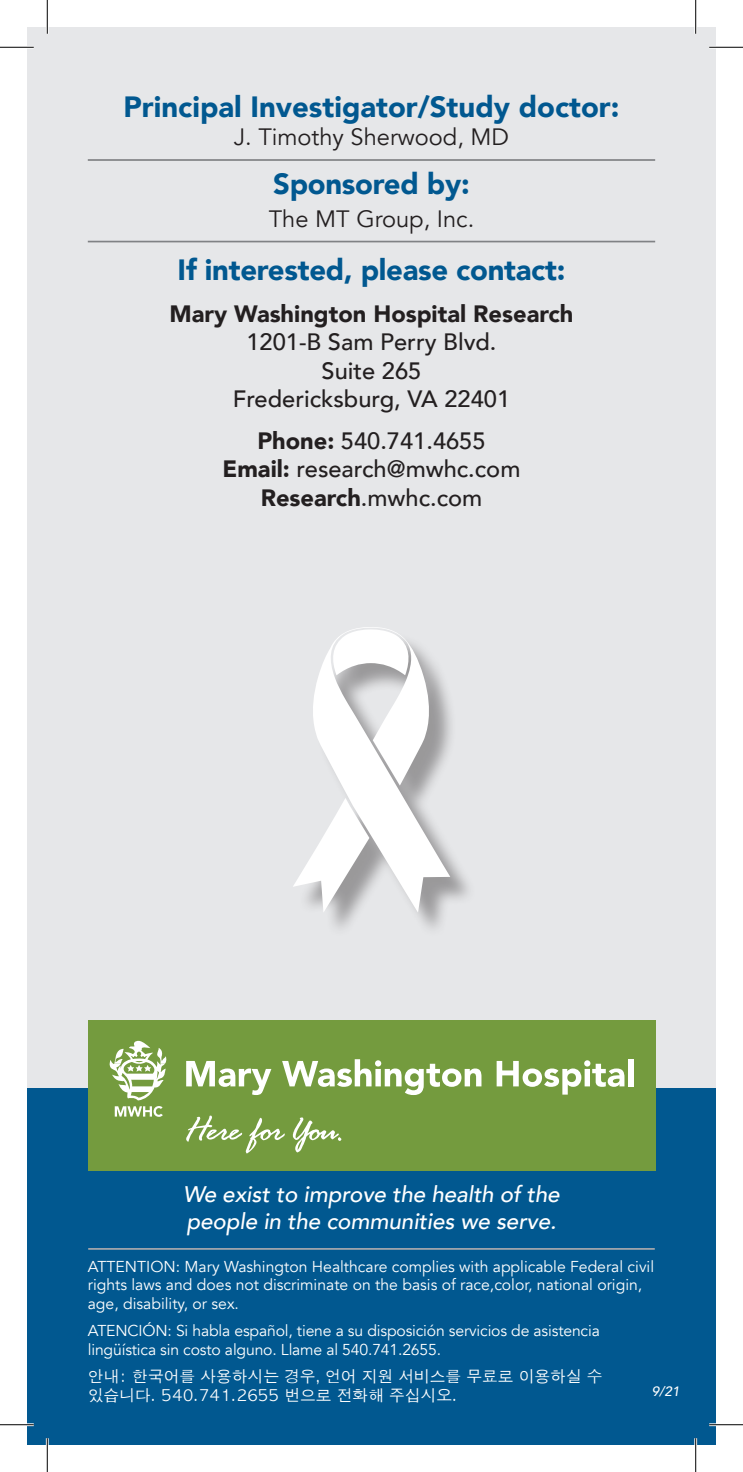
<style>
.page{position:relative;width:743px;height:1472px;background:#fff}
.page>*{position:absolute;margin:0;border:0;box-sizing:border-box;transform-origin:0 0}
.t1{font:900 29.25px "Avenir";letter-spacing:-.01em;color:#015890}
.t2{font:500 23.62px/28.3px "Avenir";color:#231f20;text-align:center}
.t3{font:23.62px "Avenir";color:#231f20}
.t4{font:900 23.62px "Avenir";color:#231f20}
.t5{font:italic 500 22.5px/27px "Avenir";letter-spacing:-.005em;color:#fff}
.t6{font:15.75px/18.4px "Avenir";color:#fff}
.t7{font:15.75px/18.9px "Apple Gothic";color:#fff}
.t8{font:italic 500 13.5px "Avenir";color:#fff}
.s1{font-weight:900}
</style>
<div class="page">
<div style="left:27px;top:27px;width:689px;height:1091px;background:#e6e7e9"></div>
<div style="left:27px;top:1089px;width:689px;height:355px;background:#015890"></div>
<div style="left:88px;top:1020px;width:567px;height:151px;background:#749b3e"></div>
<svg style="left:110px;top:1041px;width:57px;height:59px"></svg>
<svg style="left:186px;top:1061px;width:85px;height:34px"></svg>
<svg style="left:282px;top:1059px;width:199px;height:36px"></svg>
<svg style="left:496px;top:1060px;width:128px;height:34px"></svg>
<div style="left:628px;top:1059px;width:5px;height:27px;background:#fff"></div>
<svg style="left:115px;top:1106px;width:48px;height:10px"></svg>
<svg style="left:292px;top:1117px;width:49px;height:35px"></svg>
<svg style="left:186px;top:1115px;width:99px;height:38px"></svg>
<hr style="left:88px;top:1248px;width:566px;height:1px;background:#a8a9ad">
<div style="left:297px;top:630px;width:179px;height:308px;background:#231f20;opacity:.39"></div>
<svg style="left:293px;top:627px;width:157px;height:285px"></svg>
<hr style="left:88px;top:159px;width:567px;height:2px;background:#808285">
<hr style="left:88px;top:241px;width:567px;height:1px;background:#808285">
<hr style="left:0;top:46px;width:34px;height:3px;background:#fff">
<hr style="left:709px;top:46px;width:33px;height:3px;background:#fff">
<hr style="left:0;top:1423px;width:34px;height:3px;background:#fff">
<hr style="left:709px;top:1423px;width:33px;height:3px;background:#fff">
<hr style="left:46px;top:0;width:3px;height:34px;background:#fff">
<hr style="left:46px;top:1438px;width:3px;height:34px;background:#fff">
<hr style="left:694px;top:0;width:3px;height:34px;background:#fff">
<hr style="left:694px;top:1438px;width:3px;height:34px;background:#fff">
<hr style="left:0;top:47px;width:34px;height:1px;background:#000">
<hr style="left:709px;top:47px;width:33px;height:1px;background:#000">
<hr style="left:0;top:1424px;width:34px;height:1px;background:#000">
<hr style="left:709px;top:1424px;width:33px;height:1px;background:#000">
<hr style="left:47px;top:0;width:1px;height:34px;background:#000">
<hr style="left:47px;top:1438px;width:1px;height:34px;background:#000">
<hr style="left:695px;top:0;width:1px;height:34px;background:#000">
<hr style="left:695px;top:1438px;width:1px;height:34px;background:#000">
<h1 class="t1" style="left:123px;top:82px;width:497px">Principal Investigator/Study doctor:</h1>
<h2 class="t3" style="left:234px;top:123px;width:277px">J. Timothy Sherwood, MD</h2>
<h1 class="t1" style="left:273px;top:158px;width:198px">Sponsored by:</h1>
<h2 class="t3" style="left:269px;top:205px;width:207px">The MT Group, Inc.</h2>
<h1 class="t1" style="left:178px;top:245px;width:389px">If interested, please contact:</h1>
<h2 class="t4" style="left:169px;top:293px;width:405px">Mary Washington Hospital Research</h2>
<h2 class="t2" style="left:233px;top:326px;width:279px">1201-B Sam Perry Blvd.<br>Suite 265<br>Fredericksburg, VA 22401</h2>
<h2 class="t2" style="left:222px;top:425px;width:299px"><span class="s1">Phone:</span> 540.741.4655<br><span class="s1">Email:</span> research@mwhc.com<br><span class="s1">Research</span>.mwhc.com</h2>
<h3 class="t5" style="left:183px;top:1181px;width:378px">We exist to improve the health of the people in the communities we serve.</h3>
<p class="t6" style="left:88px;top:1257px;width:568px">ATTENTION: Mary Washington Healthcare complies with applicable Federal civil rights laws and does not discriminate on the basis of race,color, national origin, age, disability, or sex.</p>
<p class="t6" style="left:88px;top:1321px;width:513px">ATENCIÓN: Si habla español, tiene a su disposición servicios de asistencia lingüística sin costo alguno. Llame al 540.741.2655.</p>
<p class="t7" style="left:88px;top:1367px;width:516px">안내: 한국어를 사용하시는 경우, 언어 지원 서비스를 무료로 이용하실 수 있습니다. 540.741.2655 번으로 전화해 주십시오.</p>
<p class="t8" style="left:651px;top:1383px;width:29px">9/21</p>
</div>
